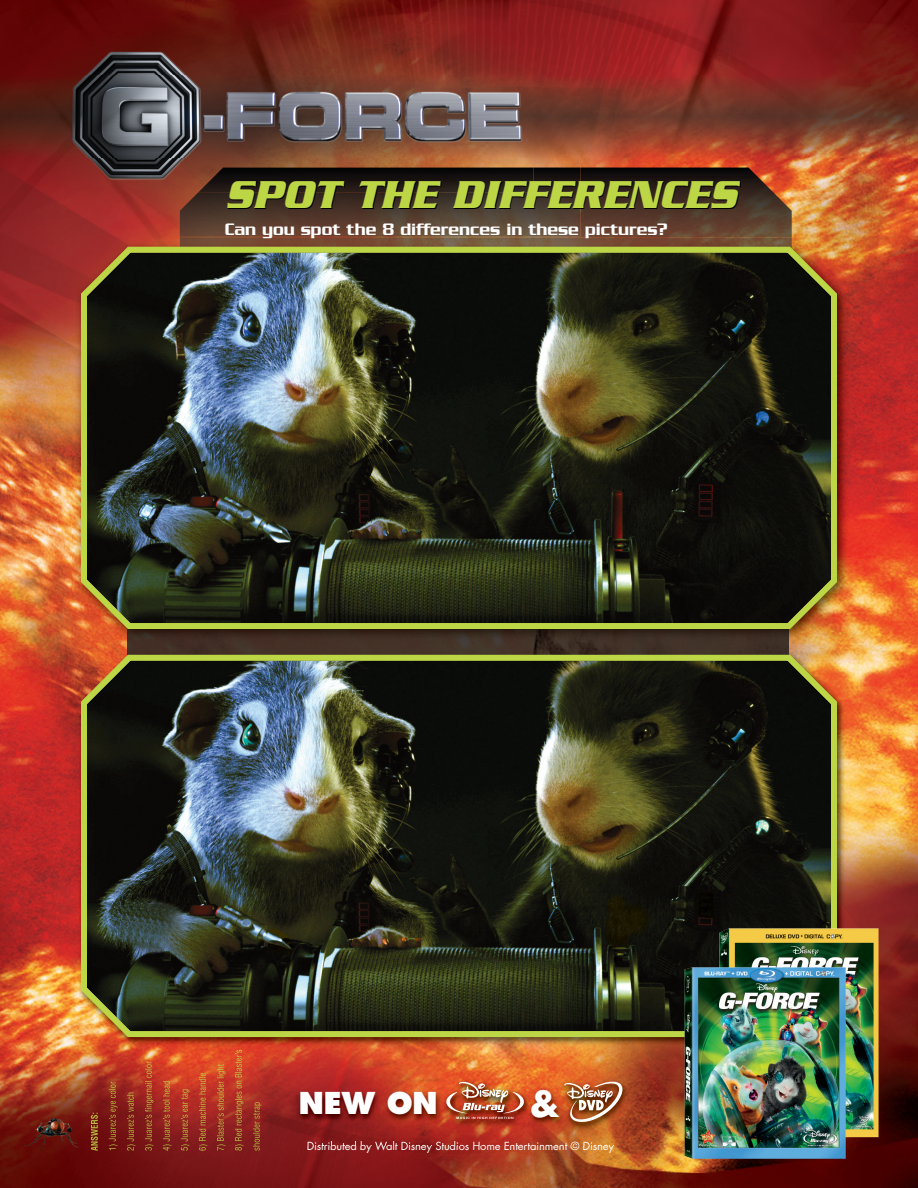
<style>
.page{position:relative;width:918px;height:1188px;background:#fff}
.page>*{position:absolute;margin:0;border:0;box-sizing:border-box;transform-origin:0 0}
.t1{font:italic 700 42px "Serpentine";letter-spacing:.005em;color:#bcd646;scale:.94 1}
.t2{font:700 35.25px "Futura";color:#fff}
.t3{font:800 29.4px "Futura";color:#fff}
.t4{font:500 18px "Serpentine";color:#fff;scale:.94 1}
.t5{font:11.4px "Futura";letter-spacing:-.01em;color:#fff}
</style>
<div class="page">
<img style="left:0;top:0;width:918px;height:1188px">
<img style="left:127px;top:646px;width:661px;height:3px">
<img style="left:180px;top:168px;width:612px;height:70px">
<img style="left:72px;top:238px;width:782px;height:408px">
<img style="left:81px;top:247px;width:756px;height:382px">
<img style="left:75px;top:649px;width:776px;height:402px">
<img style="left:81px;top:655px;width:756px;height:382px">
<img style="left:91px;top:1113px;width:7px;height:38px">
<img style="left:109px;top:1084px;width:9px;height:66px">
<img style="left:127px;top:1093px;width:9px;height:58px">
<img style="left:145px;top:1096px;width:9px;height:55px">
<img style="left:163px;top:1085px;width:9px;height:66px">
<img style="left:181px;top:1093px;width:9px;height:58px">
<img style="left:199px;top:1091px;width:9px;height:60px">
<img style="left:217px;top:1095px;width:9px;height:56px">
<img style="left:235px;top:1097px;width:9px;height:54px">
<img style="left:253px;top:1102px;width:8px;height:49px">
<img style="left:22px;top:1113px;width:59px;height:40px">
<img style="left:292px;top:1069px;width:355px;height:76px">
<img style="left:308px;top:1141px;width:100px;height:4px">
<img style="left:446px;top:1082px;width:79px;height:37px">
<svg style="left:564px;top:1082px;width:59px;height:40px"></svg>
<img style="left:719px;top:928px;width:160px;height:209px">
<img style="left:684px;top:967px;width:162px;height:192px">
<img style="left:580px;top:76px;width:338px;height:81px">
<img style="left:0;top:76px;width:60px;height:81px">
<img style="left:533px;top:76px;width:47px;height:92px">
<img style="left:3px;top:157px;width:177px;height:79px">
<img style="left:3px;top:2px;width:577px;height:74px">
<img style="left:180px;top:168px;width:400px;height:68px">
<img style="left:60px;top:39px;width:473px;height:154px">
<img style="left:198px;top:168px;width:335px;height:25px">
<h1 class="t1" style="left:225px;top:181px;width:546px">SPOT THE DIFFERENCES</h1>
<h3 class="t4" style="left:225px;top:224px;width:473px">Can you spot the 8 differences in these pictures?</h3>
<h3 class="t3" style="left:299px;top:1090px;width:140px">NEW ON</h3>
<h2 class="t2" style="left:530px;top:1088px;width:31px">&amp;</h2>
<p class="t5" style="left:307px;top:1141px;width:309px">Distributed by Walt Disney Studios Home Entertainment © Disney</p>
</div>
